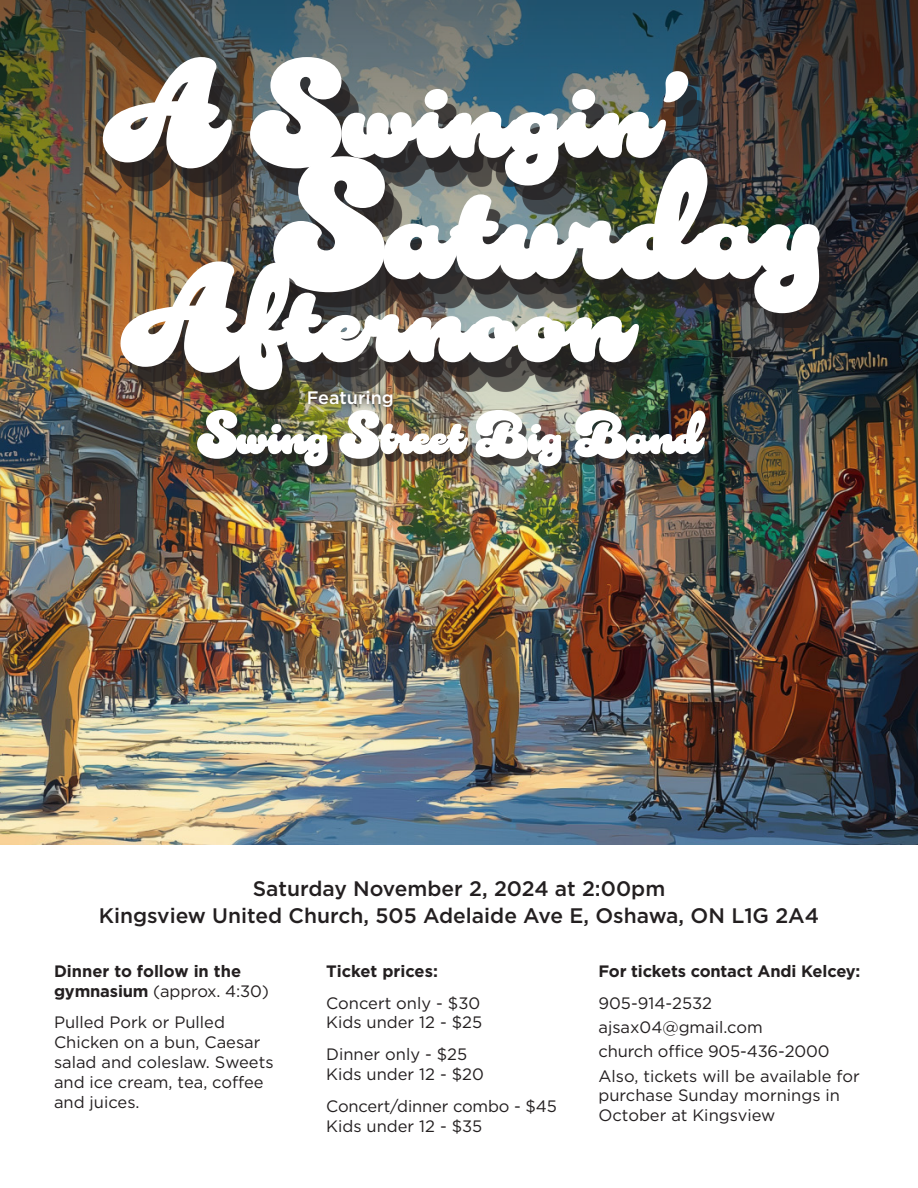
<style>
.page{position:relative;width:918px;height:1188px;background:#fff}
.page>*{position:absolute;margin:0;border:0;box-sizing:border-box;transform-origin:0 0}
.t1{font:163.8px "Duckie";letter-spacing:.02em;color:#fff}
.t2{font:134.1px "Duckie";letter-spacing:.02em;color:#fff}
.t3{font:58.8px "Duckie";color:#fff}
.t4{font:500 21px "Gotham";color:#231f20}
.t5{font:500 18px "Gotham";color:#fff}
.t6{font:16.5px/19.8px "Gotham";color:#231f20}
.t7{font:700 16.5px/19.8px "Gotham";letter-spacing:-.01em;color:#231f20}
.s1{font-weight:400}
</style>
<div class="page">
<img style="left:0;top:514px;width:918px;height:331px">
<img style="left:0;top:0;width:918px;height:514px">
<div style="left:120px;top:86px;width:717px;height:333px;background:#231f20;opacity:.65"></div>
<div style="left:111px;top:71px;width:586px;height:129px;background:#231f20;opacity:.75"></div>
<div style="left:282px;top:171px;width:546px;height:157px;background:#231f20;opacity:.75"></div>
<div style="left:129px;top:276px;width:519px;height:129px;background:#231f20;opacity:.75"></div>
<div style="left:201px;top:417px;width:509px;height:57px;background:#231f20;opacity:.75"></div>
<img style="left:301px;top:384px;width:99px;height:31px">
<p class="t2" style="left:100px;top:30px;width:584px">A Swingin’</p>
<p class="t1" style="left:272px;top:124px;width:548px">Saturday</p>
<p class="t2" style="left:118px;top:235px;width:508px">Afternoon</p>
<p class="t3" style="left:197px;top:398px;width:503px">Swing Street Big Band</p>
<p class="t5" style="left:307px;top:386px;width:89px">Featuring</p>
<p class="t4" style="left:253px;top:875px;width:414px">Saturday November 2, 2024 at 2:00pm</p>
<p class="t4" style="left:99px;top:902px;width:722px">Kingsview United Church, 505 Adelaide Ave E, Oshawa, ON L1G 2A4</p>
<p class="t7" style="left:54px;top:961px;width:216px">Dinner to follow in the gymnasium <span class="s1">(approx. 4:30)</span></p>
<p class="t6" style="left:54px;top:1012px;width:221px">Pulled Pork or Pulled<br>Chicken on a bun, Caesar salad and coleslaw. Sweets and ice cream, tea, coffee and juices.</p>
<p class="t7" style="left:326px;top:961px;width:113px">Ticket prices:</p>
<p class="t6" style="left:326px;top:993px;width:157px">Concert only - $30<br>Kids under 12 - $25</p>
<p class="t6" style="left:326px;top:1044px;width:142px">Dinner only - $25</p>
<p class="t6" style="left:326px;top:1064px;width:159px">Kids under 12 - $20</p>
<p class="t6" style="left:326px;top:1096px;width:232px">Concert/dinner combo - $45</p>
<p class="t6" style="left:326px;top:1116px;width:158px">Kids under 12 - $35</p>
<p class="t7" style="left:598px;top:961px;width:264px">For tickets contact Andi Kelcey:</p>
<p class="t6" style="left:598px;top:993px;width:115px">905-914-2532</p>
<p class="t6" style="left:598px;top:1017px;width:166px">ajsax04@gmail.com</p>
<p class="t6" style="left:598px;top:1041px;width:232px">church office 905-436-2000</p>
<p class="t6" style="left:598px;top:1065px;width:263px">Also, tickets will be available for purchase Sunday mornings in<br>October at Kingsview</p>
</div>
